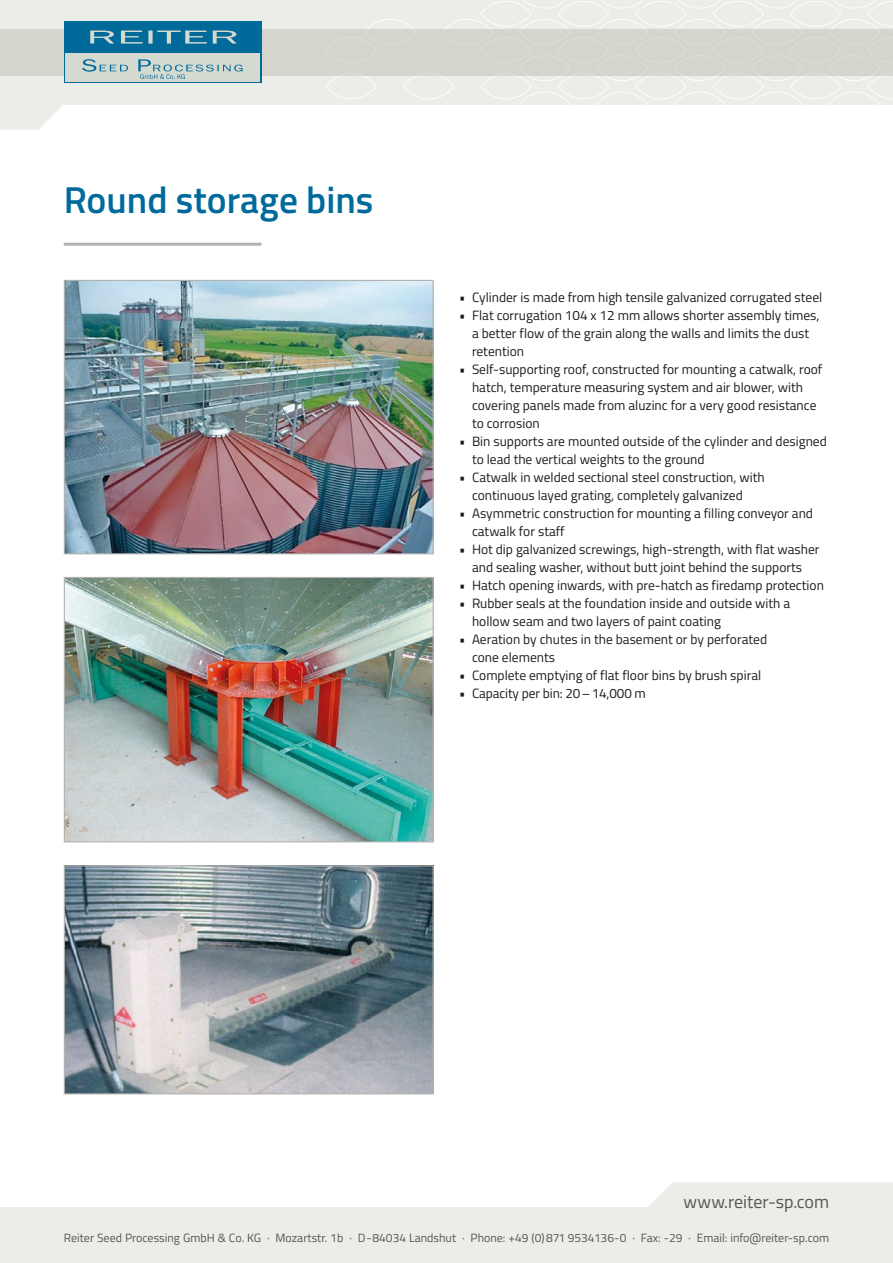
<style>
.page{position:relative;width:893px;height:1263px;background:#fff}
.page>*{position:absolute;margin:0;border:0;box-sizing:border-box;transform-origin:0 0}
.t1{font:600 37.5px "Titillium";color:#006a9a}
.t2{font:18px "Titillium";color:#575756}
.t3{font:13.5px/18px "Titillium";color:#1d1d1b}
.t4{font:12px "Titillium";color:#575756}
</style>
<div class="page">
<svg style="left:0;top:104px;width:64px;height:26px"></svg>
<div style="left:0;top:0;width:893px;height:104px;background:#eaede8"></div>
<div style="left:829px;top:19px;width:51px;height:26px;border:1px solid #fff;border-radius:50%"></div>
<svg style="left:829px;top:0;width:64px;height:27px"></svg>
<svg style="left:829px;top:76px;width:64px;height:28px"></svg>
<svg style="left:752px;top:0;width:50px;height:8px"></svg>
<div style="left:752px;top:19px;width:50px;height:26px;border:1px solid #fff;border-radius:50%"></div>
<div style="left:752px;top:55px;width:50px;height:26px;border:1px solid #fff;border-radius:50%"></div>
<svg style="left:752px;top:92px;width:50px;height:12px"></svg>
<div style="left:790px;top:1px;width:51px;height:26px;border:1px solid #fff;border-radius:50%"></div>
<div style="left:790px;top:74px;width:51px;height:25px;border:1px solid #fff;border-radius:50%"></div>
<svg style="left:674px;top:0;width:51px;height:8px"></svg>
<div style="left:674px;top:19px;width:51px;height:26px;border:1px solid #fff;border-radius:50%"></div>
<div style="left:674px;top:55px;width:51px;height:26px;border:1px solid #fff;border-radius:50%"></div>
<svg style="left:674px;top:92px;width:51px;height:12px"></svg>
<div style="left:713px;top:1px;width:51px;height:26px;border:1px solid #fff;border-radius:50%"></div>
<div style="left:713px;top:74px;width:51px;height:25px;border:1px solid #fff;border-radius:50%"></div>
<svg style="left:597px;top:0;width:50px;height:8px"></svg>
<div style="left:597px;top:19px;width:50px;height:26px;border:1px solid #fff;border-radius:50%"></div>
<div style="left:597px;top:55px;width:50px;height:26px;border:1px solid #fff;border-radius:50%"></div>
<svg style="left:597px;top:92px;width:50px;height:12px"></svg>
<div style="left:635px;top:1px;width:51px;height:26px;border:1px solid #fff;border-radius:50%"></div>
<div style="left:635px;top:74px;width:51px;height:25px;border:1px solid #fff;border-radius:50%"></div>
<svg style="left:519px;top:0;width:51px;height:8px"></svg>
<div style="left:519px;top:19px;width:51px;height:26px;border:1px solid #fff;border-radius:50%"></div>
<div style="left:519px;top:55px;width:51px;height:26px;border:1px solid #fff;border-radius:50%"></div>
<svg style="left:519px;top:92px;width:51px;height:12px"></svg>
<div style="left:558px;top:1px;width:51px;height:26px;border:1px solid #fff;border-radius:50%"></div>
<div style="left:558px;top:74px;width:51px;height:25px;border:1px solid #fff;border-radius:50%"></div>
<div style="left:442px;top:19px;width:51px;height:26px;border:1px solid #fff;border-radius:50%"></div>
<div style="left:481px;top:1px;width:50px;height:26px;border:1px solid #fff;border-radius:50%"></div>
<div style="left:481px;top:74px;width:50px;height:25px;border:1px solid #fff;border-radius:50%"></div>
<div style="left:365px;top:19px;width:50px;height:26px;border:1px solid #fff;border-radius:50%"></div>
<div style="left:403px;top:74px;width:51px;height:25px;border:1px solid #fff;border-radius:50%"></div>
<div style="left:326px;top:74px;width:51px;height:25px;border:1px solid #fff;border-radius:50%"></div>
<div style="left:0;top:29px;width:893px;height:47px;background:#d5d5cd"></div>
<div style="left:64px;top:21px;width:197px;height:62px;background:#006a9a"></div>
<div style="left:65px;top:53px;width:195px;height:29px;background:#d5dad0"></div>
<svg style="left:90px;top:31px;width:147px;height:13px"></svg>
<svg style="left:82px;top:59px;width:161px;height:20px"></svg>
<img style="left:66px;top:282px;width:366px;height:270px">
<div style="left:64px;top:280px;width:370px;height:274px;border:1px solid #b3b2b2"></div>
<img style="left:66px;top:579px;width:366px;height:261px">
<div style="left:64px;top:577px;width:370px;height:265px;border:1px solid #b3b2b2"></div>
<img style="left:66px;top:867px;width:366px;height:225px">
<div style="left:64px;top:865px;width:370px;height:229px;border:1px solid #b3b2b2"></div>
<hr style="left:64px;top:243px;width:197px;height:3px;background:#b3b2b2">
<div style="left:0;top:1208px;width:893px;height:55px;background:#eaede8"></div>
<div style="left:647px;top:1182px;width:246px;height:26px;background:#eaede8"></div>
<h1 class="t1" style="left:64px;top:172px;width:311px">Round storage bins</h1>
<p class="t3" style="left:459px;top:288px;width:365px">• Cylinder is made from high tensile galvanized corrugated steel</p>
<p class="t3" style="left:472px;top:306px;width:349px;text-indent:-13px">• Flat corrugation 104 x 12 mm allows shorter assembly times, a better flow of the grain along the walls and limits the dust retention</p>
<p class="t3" style="left:472px;top:360px;width:352px;text-indent:-13px">• Self-supporting roof, constructed for mounting a catwalk, roof hatch, temperature measuring system and air blower, with covering panels made from aluzinc for a very good resistance to corrosion</p>
<p class="t3" style="left:472px;top:432px;width:356px;text-indent:-13px">• Bin supports are mounted outside of the cylinder and designed to lead the vertical weights to the ground</p>
<p class="t3" style="left:472px;top:468px;width:294px;text-indent:-13px">• Catwalk in welded sectional steel construction, with continuous layed grating, completely galvanized</p>
<p class="t3" style="left:472px;top:504px;width:343px;text-indent:-13px">• Asymmetric construction for mounting a filling conveyor and catwalk for staff</p>
<p class="t3" style="left:459px;top:540px;width:362px;text-align:center">• Hot dip galvanized screwings, high-strength, with flat washer and sealing washer, without butt joint behind the supports</p>
<p class="t3" style="left:459px;top:576px;width:366px">• Hatch opening inwards, with pre-hatch as firedamp protection</p>
<p class="t3" style="left:472px;top:594px;width:320px;text-indent:-13px">• Rubber seals at the foundation inside and outside with a hollow seam and two layers of paint coating</p>
<p class="t3" style="left:472px;top:630px;width:297px;text-indent:-13px">• Aeration by chutes in the basement or by perforated cone elements</p>
<p class="t3" style="left:459px;top:666px;width:303px">• Complete emptying of flat floor bins by brush spiral</p>
<p class="t3" style="left:459px;top:684px;width:188px">• Capacity per bin: 20–14,000 m</p>
<h2 class="t2" style="left:683px;top:1188px;width:147px">www.reiter-sp.com</h2>
<p class="t4" style="left:64px;top:1229px;width:767px">Reiter Seed Processing GmbH &amp; Co. KG · Mozartstr. 1b · D-84034 Landshut · Phone: +49 (0)871 9534136-0 · Fax: -29 · Email: info@reiter-sp.com</p>
</div>
